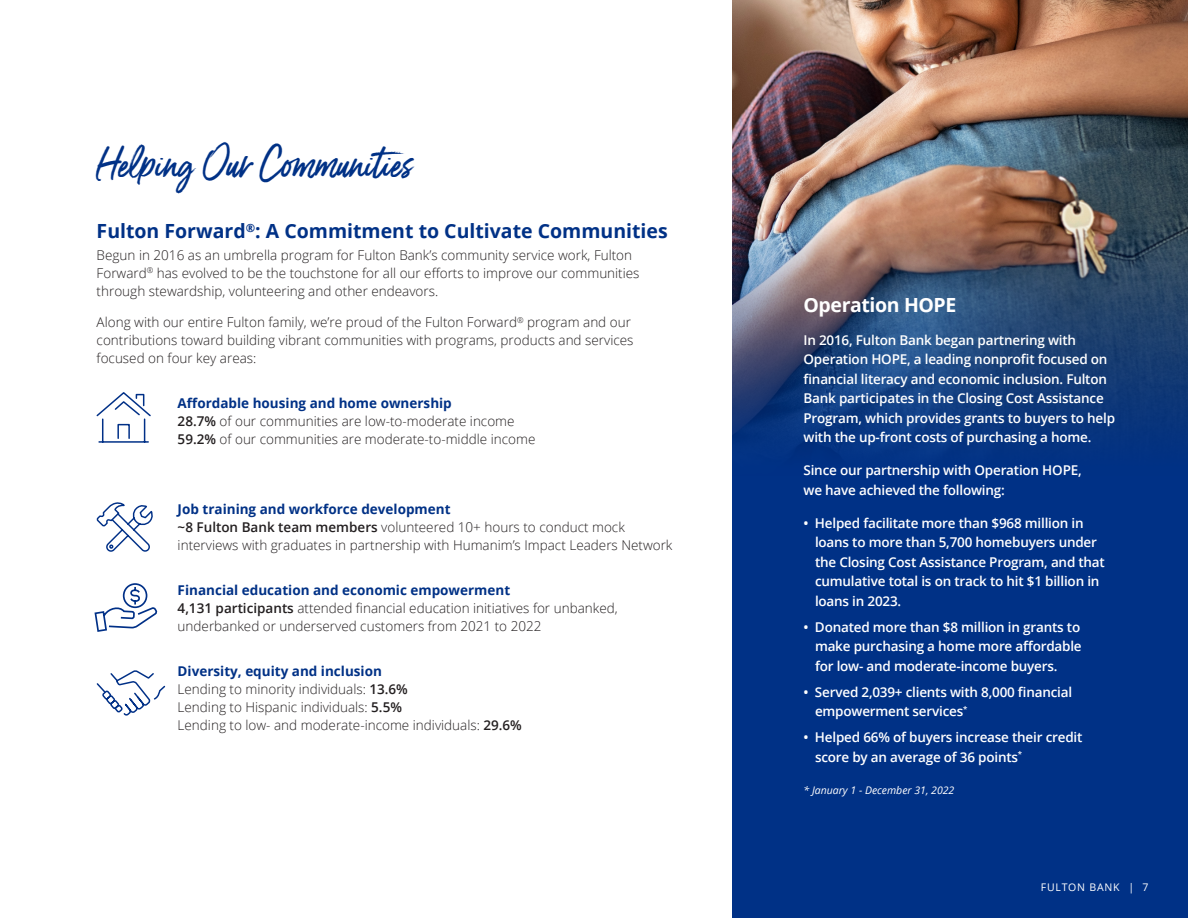
<style>
.page{position:relative;width:1188px;height:918px;background:#fff}
.page>*{position:absolute;margin:0;border:0;box-sizing:border-box;transform-origin:0 0}
.Spotlight_head{font:42px "Gotcha";color:#003186;scale:.94 1}
.Subhead_1{font:700 19.5px "Open Sans";color:#003186}
.Subhead_1-2{font:700 19.5px "Open Sans";letter-spacing:-.02em;color:#fff}
.Body_copy{font:300 13.5px/18px "Open Sans";color:#231f20}
.Body_copy-2{font:600 13.5px/19.5px "Open Sans";letter-spacing:-.015em;color:#fff}
.Body_copy-3{font:700 13.5px "Open Sans";color:#003186}
.Body_copy-4{font:italic 10.5px "Open Sans";color:#fff}
.t1{font:10.5px "Open Sans";letter-spacing:.075em;color:#fff}
.s1{font-weight:600}
</style>
<div class="page">
<div style="left:732px;top:0;width:456px;height:918px;background:#003186"></div>
<img style="left:732px;top:0;width:456px;height:450px">
<svg style="left:96px;top:392px;width:55px;height:51px"></svg>
<svg style="left:94px;top:583px;width:72px;height:133px"></svg>
<svg style="left:96px;top:502px;width:57px;height:50px"></svg>
<p class="Spotlight_head" style="left:97px;top:135px;width:337px">Helping Our Communities</p>
<p class="Subhead_1" style="left:97px;top:217px;width:573px">Fulton Forward<sup>®</sup>: A Commitment to Cultivate Communities</p>
<p class="Body_copy" style="left:97px;top:245px;width:544px">Begun in 2016 as an umbrella program for Fulton Bank’s community service work, Fulton<br>Forward<sup>®</sup> has evolved to be the touchstone for all our efforts to improve our communities through stewardship, volunteering and other endeavors.</p>
<p class="Body_copy" style="left:97px;top:313px;width:538px">Along with our entire Fulton family, we’re proud of the Fulton Forward<sup>®</sup> program and our contributions toward building vibrant communities with programs, products and services focused on four key areas:</p>
<p class="Body_copy-3" style="left:178px;top:394px;width:276px">Affordable housing and home ownership</p>
<p class="Body_copy" style="left:178px;top:412px;width:338px"><span class="s1">28.7%</span> of our communities are low-to-moderate income</p>
<p class="Body_copy" style="left:178px;top:430px;width:359px"><span class="s1">59.2%</span> of our communities are moderate-to-middle income</p>
<p class="Body_copy-3" style="left:178px;top:499px;width:274px">Job training and workforce development</p>
<p class="Body_copy" style="left:178px;top:517px;width:496px"><span class="s1">~8 Fulton Bank team members</span> volunteered 10+ hours to conduct mock interviews with graduates in partnership with Humanim’s Impact Leaders Network</p>
<p class="Body_copy-3" style="left:178px;top:580px;width:334px">Financial education and economic empowerment</p>
<p class="Body_copy" style="left:178px;top:598px;width:442px"><span class="s1">4,131 participants</span> attended financial education initiatives for unbanked, underbanked or underserved customers from 2021 to 2022</p>
<p class="Body_copy-3" style="left:178px;top:661px;width:206px">Diversity, equity and inclusion</p>
<p class="Body_copy" style="left:178px;top:679px;width:232px">Lending to minority individuals: <span class="s1">13.6%</span></p>
<p class="Body_copy" style="left:178px;top:697px;width:226px">Lending to Hispanic individuals: <span class="s1">5.5%</span></p>
<p class="Body_copy" style="left:178px;top:715px;width:346px">Lending to low- and moderate-income individuals: <span class="s1">29.6%</span></p>
<p class="Subhead_1-2" style="left:804px;top:291px;width:154px">Operation HOPE</p>
<p class="Body_copy-2" style="left:804px;top:330px;width:313px">In 2016, Fulton Bank began partnering with Operation HOPE, a leading nonprofit focused on financial literacy and economic inclusion. Fulton Bank participates in the Closing Cost Assistance Program, which provides grants to buyers to help with the up-front costs of purchasing a home.</p>
<p class="Body_copy-2" style="left:804px;top:460px;width:280px">Since our partnership with Operation HOPE, we have achieved the following:</p>
<p class="Body_copy-2" style="left:815px;top:513px;width:291px;text-indent:-11px">• Helped facilitate more than $968 million in loans to more than 5,700 homebuyers under the Closing Cost Assistance Program, and that cumulative total is on track to hit $1 billion in loans in 2023.</p>
<p class="Body_copy-2" style="left:815px;top:617px;width:268px;text-align:justify;text-indent:-11px">• Donated more than $8 million in grants to make purchasing a home more affordable for low- and moderate-income buyers.</p>
<p class="Body_copy-2" style="left:815px;top:682px;width:259px;text-indent:-11px">• Served 2,039+ clients with 8,000 financial empowerment services<sup>*</sup></p>
<p class="Body_copy-2" style="left:815px;top:727px;width:269px;text-indent:-11px">• Helped 66% of buyers increase their credit score by an average of 36 points<sup>*</sup></p>
<p class="Body_copy-4" style="left:804px;top:783px;width:152px">* January 1 - December 31, 2022</p>
<p class="t1" style="left:1041px;top:880px;width:109px">FULTON BANK | 7</p>
</div>
